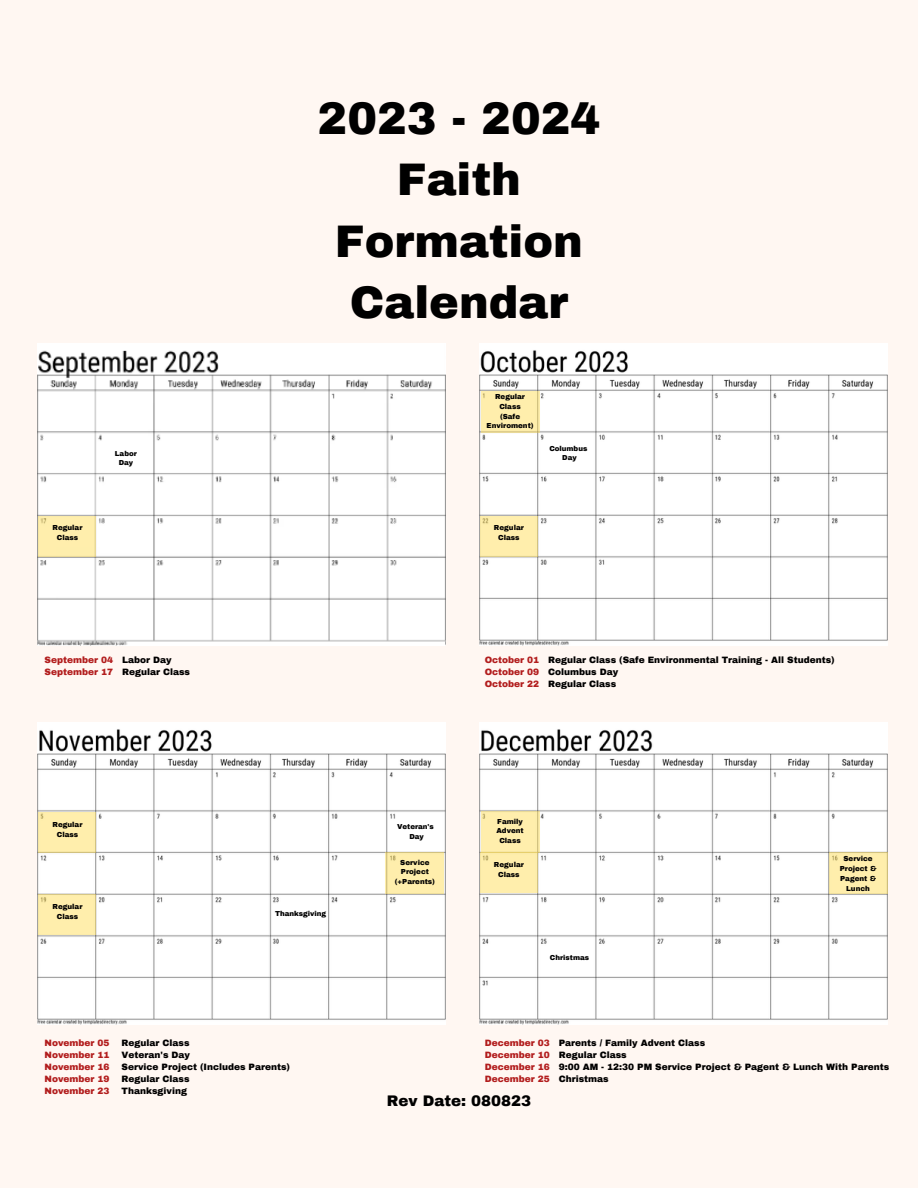
<style>
.page{position:relative;width:918px;height:1188px;background:#fff7f2}
.page>*{position:absolute;margin:0;border:0;box-sizing:border-box;transform-origin:0 0}
.t1{font:900 44.7px/61.3px "Archivo";color:#000;text-align:center}
.t2{font:900 15px "Archivo";color:#000}
.t3{font:900 9px "Archivo";color:#000}
.t4{font:900 9px "Archivo";color:#b21d1d}
.t5{font:900 7.05px/9.8px "Archivo";color:#000;text-align:center}
.s1{color:#000}
.s2{color:#b21d1d}
</style>
<div class="page">
<svg style="left:38px;top:344px;width:407px;height:301px;fill:#fff"></svg>
<img style="left:480px;top:344px;width:407px;height:301px">
<img style="left:38px;top:723px;width:407px;height:301px">
<img style="left:480px;top:723px;width:407px;height:301px">
<div style="left:481px;top:391px;width:58px;height:41px;background:#ffeeac"></div>
<div style="left:386px;top:852px;width:58px;height:41px;background:#ffeeac"></div>
<div style="left:481px;top:811px;width:58px;height:41px;background:#ffeeac"></div>
<div style="left:829px;top:853px;width:58px;height:41px;background:#ffeeac"></div>
<div style="left:39px;top:894px;width:57px;height:41px;background:#ffeeac"></div>
<div style="left:39px;top:812px;width:57px;height:41px;background:#ffeeac"></div>
<div style="left:39px;top:516px;width:57px;height:41px;background:#ffeeac"></div>
<div style="left:480px;top:516px;width:58px;height:41px;background:#ffeeac"></div>
<div style="left:480px;top:852px;width:58px;height:41px;background:#ffeeac"></div>
<p class="t1" style="left:318px;top:88px;width:284px">2023 - 2024</p>
<p class="t1" style="left:335px;top:150px;width:250px">Faith<br>Formation</p>
<p class="t1" style="left:350px;top:272px;width:220px">Calendar</p>
<p class="t5" style="left:115px;top:449px;width:23px">Labor<br>Day</p>
<p class="t5" style="left:495px;top:392px;width:32px">Regular<br>Class</p>
<p class="t5" style="left:487px;top:411px;width:49px">(Safe<br>Enviroment)</p>
<p class="t5" style="left:549px;top:444px;width:39px">Columbus</p>
<p class="t5" style="left:562px;top:453px;width:16px">Day</p>
<p class="t5" style="left:52px;top:523px;width:32px">Regular<br>Class</p>
<p class="t5" style="left:494px;top:523px;width:32px">Regular<br>Class</p>
<p class="t4" style="left:45px;top:655px;width:129px">September 04 <span class="s1">Labor Day</span></p>
<p class="t3" style="left:45px;top:667px;width:147px"><span class="s2">September 17</span> Regular Class</p>
<p class="t5" style="left:52px;top:820px;width:32px">Regular<br>Class</p>
<p class="t5" style="left:52px;top:902px;width:32px">Regular<br>Class</p>
<p class="t5" style="left:275px;top:909px;width:53px">Thanksgiving</p>
<p class="t4" style="left:45px;top:1038px;width:67px">November 05</p>
<p class="t3" style="left:122px;top:1038px;width:70px">Regular Class</p>
<p class="t4" style="left:45px;top:1050px;width:67px">November 11</p>
<p class="t3" style="left:122px;top:1050px;width:70px">Veteran's Day</p>
<p class="t4" style="left:45px;top:1062px;width:67px">November 16</p>
<p class="t3" style="left:122px;top:1062px;width:170px">Service Project (Includes Parents)</p>
<p class="t4" style="left:45px;top:1074px;width:67px">November 19</p>
<p class="t3" style="left:122px;top:1074px;width:70px">Regular Class</p>
<p class="t4" style="left:45px;top:1086px;width:67px">November 23</p>
<p class="t3" style="left:122px;top:1086px;width:67px">Thanksgiving</p>
<p class="t3" style="left:485px;top:655px;width:351px"><span class="s2">October 01</span> Regular Class (Safe Environmental Training - All Students)</p>
<p class="t3" style="left:485px;top:667px;width:135px"><span class="s2">October 09</span> Columbus Day</p>
<p class="t3" style="left:485px;top:679px;width:133px"><span class="s2">October 22</span> Regular Class</p>
<p class="t5" style="left:397px;top:822px;width:38px">Veteran's</p>
<p class="t5" style="left:409px;top:831px;width:16px">Day</p>
<p class="t5" style="left:400px;top:857px;width:31px;text-align:left">Service<br>Project</p>
<p class="t5" style="left:395px;top:877px;width:42px">(+Parents)</p>
<p class="t5" style="left:496px;top:816px;width:29px;text-align:left">Family<br>Advent</p>
<p class="t5" style="left:499px;top:836px;width:23px">Class</p>
<p class="t5" style="left:494px;top:860px;width:32px">Regular<br>Class</p>
<p class="t5" style="left:550px;top:953px;width:41px">Christmas</p>
<p class="t5" style="left:840px;top:854px;width:38px">Service<br>Project &amp;<br>Pagent &amp;<br>Lunch</p>
<p class="t3" style="left:485px;top:1038px;width:222px"><span class="s2">December 03</span> Parents / Family Advent Class</p>
<p class="t3" style="left:485px;top:1050px;width:144px"><span class="s2">December 10</span> Regular Class</p>
<p class="t3" style="left:485px;top:1062px;width:406px"><span class="s2">December 16</span> 9:00 AM - 12:30 PM Service Project &amp; Pagent &amp; Lunch With Parents</p>
<p class="t4" style="left:485px;top:1074px;width:126px">December 25 <span class="s1">Christmas</span></p>
<p class="t2" style="left:387px;top:1093px;width:146px">Rev Date: 080823</p>
</div>
